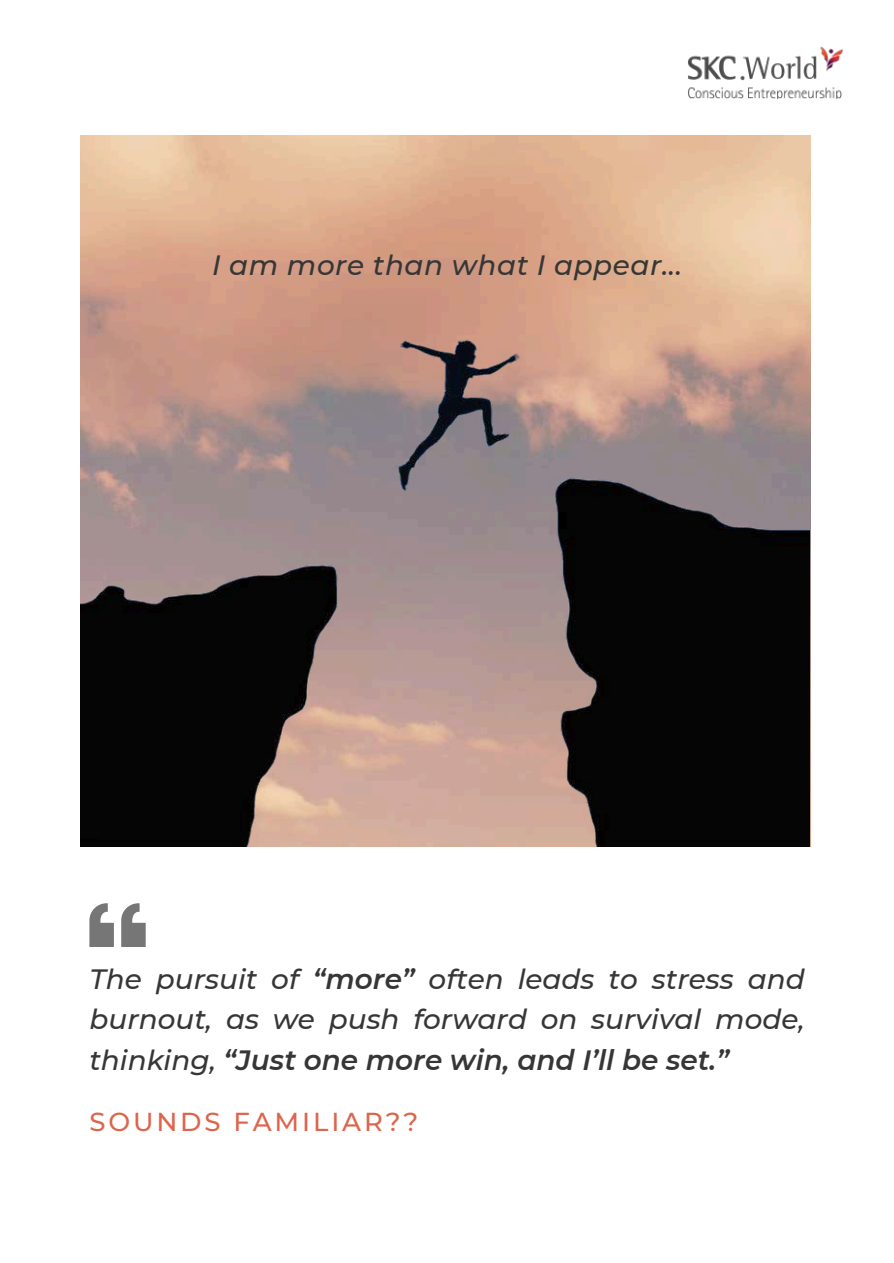
<style>
.page{position:relative;width:894px;height:1263px;background:#fff}
.page>*{position:absolute;margin:0;border:0;box-sizing:border-box;transform-origin:0 0}
.t1{font:italic 500 28px/40.4px "Montserrat";color:#363636;text-align:justify}
.t2{font:italic 500 28px "Montserrat";letter-spacing:.02em;color:#363636}
.t3{font:500 26px "Montserrat";letter-spacing:.11em;color:#dd654d}
.s1{font-weight:600}
</style>
<div class="page">
<img style="left:80px;top:136px;width:730px;height:710px">
<img style="left:688px;top:46px;width:155px;height:53px">
<svg style="left:89px;top:903px;width:57px;height:44px"></svg>
<img style="left:80px;top:339px;width:729px;height:507px">
<p class="t2" style="left:212px;top:248px;width:472px">I am more than what I appear...</p>
<p class="t1" style="left:89px;top:959px;width:717px">The pursuit of <span class="s1">“more”</span> often leads to stress and burnout, as we push forward on survival mode, thinking, <span class="s1">“Just one more win, and I’ll be set.”</span></p>
<p class="t3" style="left:89px;top:1106px;width:330px">SOUNDS FAMILIAR??</p>
</div>
